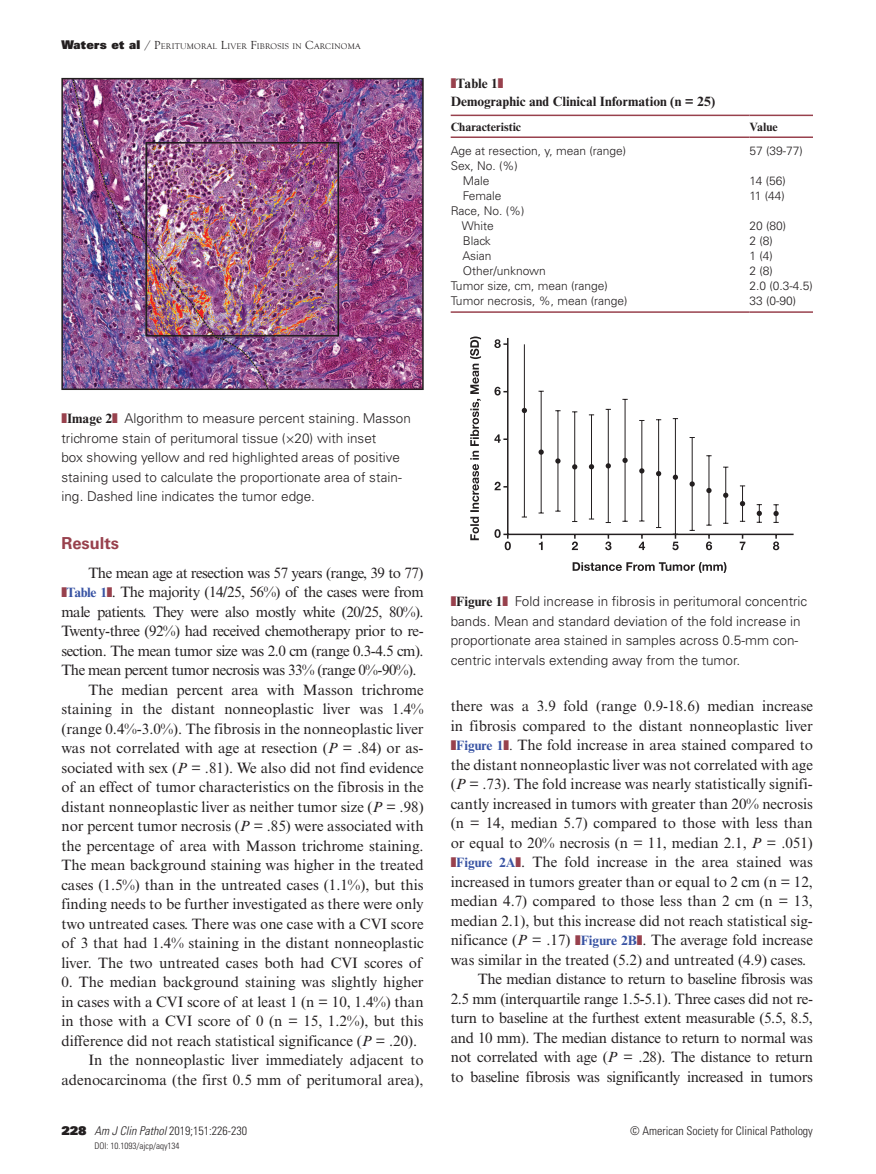
<style>
.page{position:relative;width:876px;height:1174px;background:#fff}
.page>*{position:absolute;margin:0;border:0;box-sizing:border-box;transform-origin:0 0}
.t1{font:700 16.5px "Univers LT Std";color:#98414d}
.t2{font:15px "Times New Roman MT Std";color:#231f20}
.t3{font:15px "Times New Roman MT Std";letter-spacing:-.02em;color:#231f20}
.t4{font:15px "Times New Roman MT Std";letter-spacing:-.03em;color:#231f20}
.t5{font:300 13.5px/19.5px "Univers LT Std";color:#231f20}
.t6{font:700 13.5px/18px "Times New Roman MT Std";color:#231f20}
.t7{font:300 12px/15px "Univers LT Std";color:#231f20}
.t8{font:300 condensed 12px "Univers LT Std";color:#231f20}
.t9{font:700 12px "Times New Roman MT Std";color:#231f20}
.t10{font:12px "Univers LT Std X Black";color:#231f20}
.t11{font:300 condensed 9px "Univers LT Std";color:#231f20}
.t12{font:8.4px "Goudy Old Style T";letter-spacing:.03em;color:#231f20}
.s1{font-family:"Univers LT Std X Black";font-size:12px}
.s2{font-size:12px}
.s3{font-family:"Arial Unicode MS";font-weight:400;color:#98414d}
.s4{font-family:"Times New Roman MT Std";font-weight:700}
.s5{font-family:"Arial Unicode MS";font-size:13.5px;color:#98414d}
.s6{font-weight:700;font-size:13.5px;color:#3853a3}
.s7{font-style:italic}
.s8{font-size:13.5px}
</style>
<div class="page">
<img style="left:64px;top:81px;width:357px;height:306px">
<div style="left:61px;top:78px;width:363px;height:312px;border:2px solid #231f20"></div>
<hr style="left:451px;top:115px;width:299px;height:1px;background:#98414d">
<hr style="left:451px;top:136px;width:299px;height:2px;background:#98414d">
<hr style="left:750px;top:115px;width:63px;height:1px;background:#98414d">
<hr style="left:750px;top:136px;width:63px;height:2px;background:#98414d">
<hr style="left:451px;top:311px;width:299px;height:2px;background:#98414d">
<hr style="left:750px;top:311px;width:63px;height:2px;background:#98414d">
<svg style="left:503px;top:338px;width:291px;height:201px"></svg>
<svg style="left:494px;top:482px;width:7px;height:8px"></svg>
<svg style="left:494px;top:434px;width:7px;height:9px"></svg>
<svg style="left:494px;top:387px;width:7px;height:8px"></svg>
<svg style="left:494px;top:339px;width:7px;height:9px"></svg>
<svg style="left:494px;top:529px;width:151px;height:21px"></svg>
<svg style="left:573px;top:562px;width:153px;height:11px"></svg>
<svg style="left:672px;top:541px;width:73px;height:9px"></svg>
<svg style="left:773px;top:541px;width:6px;height:9px"></svg>
<svg style="left:470px;top:336px;width:11px;height:204px"></svg>
<p class="t12" style="left:61px;top:42px;width:301px"><span class="s1">Waters et al</span> <span class="s2">/ P</span>ERITUMORAL <span class="s2">L</span>IVER <span class="s2">F</span>IBROSIS IN <span class="s2">C</span>ARCINOMA</p>
<p class="t6" style="left:451px;top:74px;width:266px"><span class="s3">❚</span>Table 1<span class="s3">❚<br></span>Demographic and Clinical Information (n = 25)</p>
<p class="t9" style="left:451px;top:120px;width:72px">Characteristic</p>
<p class="t9" style="left:750px;top:120px;width:30px">Value</p>
<p class="t7" style="left:451px;top:143px;width:177px">Age at resection, y, mean (range)</p>
<p class="t7" style="left:750px;top:143px;width:55px">57 (39-77)</p>
<p class="t7" style="left:463px;top:158px;width:57px;text-indent:-12px">Sex, No. (%)<br>Male</p>
<p class="t7" style="left:750px;top:173px;width:38px">14 (56)</p>
<p class="t7" style="left:463px;top:188px;width:40px">Female</p>
<p class="t7" style="left:750px;top:188px;width:37px">11 (44)</p>
<p class="t7" style="left:462px;top:203px;width:64px;text-indent:-11px">Race, No. (%)<br>White</p>
<p class="t7" style="left:750px;top:218px;width:38px">20 (80)</p>
<p class="t7" style="left:463px;top:233px;width:30px">Black</p>
<p class="t7" style="left:750px;top:233px;width:25px">2 (8)</p>
<p class="t7" style="left:462px;top:248px;width:31px">Asian</p>
<p class="t7" style="left:750px;top:248px;width:25px">1 (4)</p>
<p class="t7" style="left:463px;top:263px;width:85px">Other/unknown</p>
<p class="t7" style="left:750px;top:263px;width:25px">2 (8)</p>
<p class="t7" style="left:451px;top:278px;width:159px">Tumor size, cm, mean (range)</p>
<p class="t7" style="left:750px;top:278px;width:65px">2.0 (0.3-4.5)</p>
<p class="t7" style="left:451px;top:293px;width:178px">Tumor necrosis, %, mean (range)</p>
<p class="t7" style="left:750px;top:293px;width:48px">33 (0-90)</p>
<p class="t5" style="left:61px;top:408px;width:351px"><span class="s3">❚</span><span class="s4">Image 2</span><span class="s3">❚</span> Algorithm to measure percent staining. Masson trichrome stain of peritumoral tissue (×20) with inset<br>box showing yellow and red highlighted areas of positive staining used to calculate the proportionate area of stain&shy;ing. Dashed line indicates the tumor edge.</p>
<p class="t1" style="left:61px;top:533px;width:59px">Results</p>
<p class="t4" style="left:88px;top:564px;width:337px">The mean age at resection was 57 years (range, 39 to 77)</p>
<p class="t4" style="left:61px;top:583px;width:364px"><span class="s5">❚</span><span class="s6">Table 1</span><span class="s5">❚</span>. The majority (14/25, 56%) of the cases were from</p>
<p class="t4" style="left:61px;top:603px;width:364px">male patients. They were also mostly white (20/25, 80%).</p>
<p class="t4" style="left:61px;top:622px;width:364px">Twenty-three (92%) had received chemotherapy prior to re-</p>
<p class="t4" style="left:61px;top:642px;width:364px">section. The mean tumor size was 2.0 cm (range 0.3-4.5 cm).</p>
<p class="t4" style="left:61px;top:661px;width:357px">The mean percent tumor necrosis was 33% (range 0%-90%).</p>
<p class="t2" style="left:88px;top:681px;width:337px">The median percent area with Masson trichrome</p>
<p class="t2" style="left:61px;top:700px;width:364px">staining in the distant nonneoplastic liver was 1.4%</p>
<p class="t2" style="left:61px;top:720px;width:364px">(range 0.4%-3.0%). The fibrosis in the nonneoplastic liver</p>
<p class="t2" style="left:61px;top:739px;width:364px">was not correlated with age at resection (<span class="s7">P</span> = .84) or as-</p>
<p class="t2" style="left:61px;top:759px;width:364px">sociated with sex (<span class="s7">P</span> = .81). We also did not find evidence</p>
<p class="t2" style="left:61px;top:778px;width:364px">of an effect of tumor characteristics on the fibrosis in the</p>
<p class="t2" style="left:61px;top:798px;width:364px">distant nonneoplastic liver as neither tumor size (<span class="s7">P</span> = .98)</p>
<p class="t2" style="left:61px;top:817px;width:364px">nor percent tumor necrosis (<span class="s7">P</span> = .85) were associated with</p>
<p class="t2" style="left:61px;top:837px;width:364px">the percentage of area with Masson trichrome staining.</p>
<p class="t2" style="left:61px;top:856px;width:364px">The mean background staining was higher in the treated</p>
<p class="t2" style="left:61px;top:876px;width:364px">cases (1.5%) than in the untreated cases (1.1%), but this</p>
<p class="t2" style="left:61px;top:895px;width:364px">finding needs to be further investigated as there were only</p>
<p class="t2" style="left:61px;top:915px;width:364px">two untreated cases. There was one case with a CVI score</p>
<p class="t2" style="left:61px;top:934px;width:364px">of 3 that had 1.4% staining in the distant nonneoplastic</p>
<p class="t2" style="left:61px;top:954px;width:362px">liver. The two untreated cases both had CVI scores of</p>
<p class="t2" style="left:61px;top:973px;width:364px">0. The median background staining was slightly higher</p>
<p class="t2" style="left:61px;top:993px;width:364px">in cases with a CVI score of at least 1 (n = 10, 1.4%) than</p>
<p class="t2" style="left:61px;top:1012px;width:364px">in those with a CVI score of 0 (n = 15, 1.2%), but this</p>
<p class="t2" style="left:61px;top:1032px;width:357px">difference did not reach statistical significance (<span class="s7">P</span> = .20).</p>
<p class="t2" style="left:88px;top:1051px;width:337px">In the nonneoplastic liver immediately adjacent to</p>
<p class="t2" style="left:61px;top:1071px;width:364px">adenocarcinoma (the first 0.5 mm of peritumoral area),</p>
<p class="t5" style="left:451px;top:591px;width:358px"><span class="s3">❚</span><span class="s4">Figure 1</span><span class="s3">❚</span> Fold increase in fibrosis in peritumoral concentric bands. Mean and standard deviation of the fold increase in proportionate area stained in samples across 0.5-mm con&shy;centric intervals extending away from the tumor.</p>
<p class="t2" style="left:451px;top:697px;width:364px">there was a 3.9 fold (range 0.9-18.6) median increase</p>
<p class="t2" style="left:451px;top:717px;width:364px">in fibrosis compared to the distant nonneoplastic liver</p>
<p class="t2" style="left:451px;top:736px;width:364px"><span class="s5">❚</span><span class="s6">Figure 1</span><span class="s5">❚</span><span class="s8">.</span> The fold increase in area stained compared to</p>
<p class="t2" style="left:451px;top:756px;width:364px">the distant nonneoplastic liver was not correlated with age</p>
<p class="t2" style="left:451px;top:775px;width:364px">(<span class="s7">P</span> = .73). The fold increase was nearly statistically signifi-</p>
<p class="t2" style="left:451px;top:795px;width:364px">cantly increased in tumors with greater than 20% necrosis</p>
<p class="t2" style="left:451px;top:814px;width:364px">(n = 14, median 5.7) compared to those with less than</p>
<p class="t2" style="left:451px;top:834px;width:364px">or equal to 20% necrosis (n = 11, median 2.1, <span class="s7">P</span> = .051)</p>
<p class="t2" style="left:451px;top:853px;width:364px"><span class="s5">❚</span><span class="s6">Figure 2A</span><span class="s5">❚</span>. The fold increase in the area stained was</p>
<p class="t2" style="left:451px;top:873px;width:364px">increased in tumors greater than or equal to 2 cm (n = 12,</p>
<p class="t2" style="left:451px;top:892px;width:364px">median 4.7) compared to those less than 2 cm (n = 13,</p>
<p class="t2" style="left:451px;top:912px;width:364px">median 2.1), but this increase did not reach statistical sig-</p>
<p class="t2" style="left:451px;top:931px;width:364px">nificance (<span class="s7">P</span> = .17) <span class="s5">❚</span><span class="s6">Figure 2B</span><span class="s5">❚</span>. The average fold increase</p>
<p class="t2" style="left:451px;top:951px;width:357px">was similar in the treated (5.2) and untreated (4.9) cases.</p>
<p class="t3" style="left:478px;top:970px;width:337px">The median distance to return to baseline fibrosis was</p>
<p class="t3" style="left:451px;top:990px;width:364px">2.5 mm (interquartile range 1.5-5.1). Three cases did not re-</p>
<p class="t3" style="left:451px;top:1009px;width:364px">turn to baseline at the furthest extent measurable (5.5, 8.5,</p>
<p class="t3" style="left:451px;top:1029px;width:364px">and 10 mm). The median distance to return to normal was</p>
<p class="t3" style="left:451px;top:1048px;width:364px">not correlated with age (<span class="s7">P</span> = .28). The distance to return</p>
<p class="t3" style="left:451px;top:1068px;width:364px">to baseline fibrosis was significantly increased in tumors</p>
<p class="t10" style="left:61px;top:1123px;width:27px">228</p>
<p class="t8" style="left:630px;top:1124px;width:184px">© American Society for Clinical Pathology</p>
<p class="t8" style="left:95px;top:1124px;width:154px"><span class="s7">Am J Clin Pathol</span> 2019;151:226-230</p>
<p class="t11" style="left:95px;top:1140px;width:86px">DOI: 10.1093/ajcp/aqy134</p>
</div>
